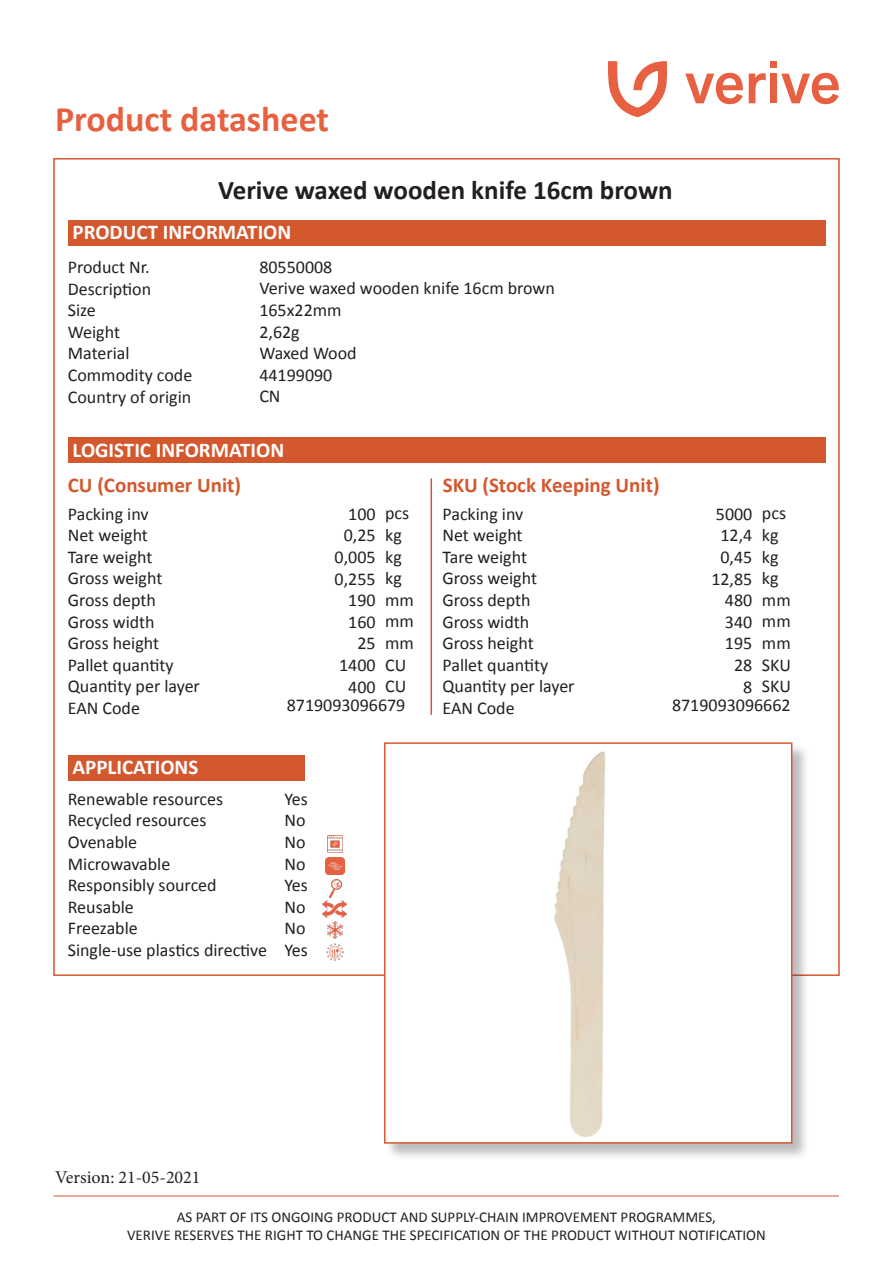
<style>
.page{position:relative;width:893px;height:1263px;background:#fff}
.page>*{position:absolute;margin:0;border:0;box-sizing:border-box;transform-origin:0 0}
.t1{font:700 36px "Calibri";color:#e76040}
.t2{font:700 27px "Calibri";color:#231f20}
.t3{font:700 21px "Calibri";color:#fff}
.t4{font:700 21px "Calibri";color:#d4582e}
.t5{font:18px/21.6px "Calibri";color:#231f20}
.t6{font:18px "Minion Pro";color:#231f20}
.t7{font:15px/18px "Calibri";color:#231f20;text-align:center}
</style>
<div class="page">
<div style="left:68px;top:220px;width:758px;height:26px;background:#d4582e"></div>
<div style="left:68px;top:438px;width:758px;height:25px;background:#d4582e"></div>
<div style="left:68px;top:755px;width:237px;height:26px;background:#d4582e"></div>
<svg style="left:608px;top:61px;width:59px;height:56px"></svg>
<svg style="left:685px;top:73px;width:58px;height:31px"></svg>
<svg style="left:749px;top:73px;width:17px;height:30px"></svg>
<div style="left:770px;top:61px;width:7px;height:7px;background:#e76041"></div>
<div style="left:770px;top:74px;width:7px;height:29px;background:#e76041"></div>
<svg style="left:781px;top:73px;width:58px;height:31px"></svg>
<hr style="left:431px;top:478px;width:1px;height:237px;background:#d4582e">
<hr style="left:53px;top:1195px;width:786px;height:1px;background:#d4582e">
<img style="left:327px;top:836px;width:15px;height:17px">
<img style="left:325px;top:858px;width:20px;height:17px">
<img style="left:330px;top:879px;width:12px;height:18px">
<img style="left:323px;top:900px;width:24px;height:17px">
<img style="left:327px;top:922px;width:16px;height:17px">
<img style="left:326px;top:943px;width:17px;height:17px">
<div style="left:385px;top:743px;width:425px;height:418px;background:#231f20;opacity:.3"></div>
<div style="left:385px;top:743px;width:407px;height:400px;background:#fff"></div>
<img style="left:554px;top:751px;width:51px;height:386px">
<div style="left:384px;top:742px;width:408px;height:402px;border:2px solid #d4582e"></div>
<h1 class="t1" style="left:55px;top:96px;width:276px">Product datasheet</h1>
<h2 class="t2" style="left:218px;top:172px;width:456px">Verive waxed wooden knife 16cm brown</h2>
<p class="t3" style="left:73px;top:219px;width:220px">PRODUCT INFORMATION</p>
<p class="t5" style="left:68px;top:256px;width:126px">Product Nr.<br>Description<br>Size<br>Weight<br>Material<br>Commodity code<br>Country of origin</p>
<p class="t5" style="left:259px;top:256px;width:297px">80550008<br>Verive waxed wooden knife 16cm brown<br>165x22mm<br>2,62g<br>Waxed Wood<br>44199090<br>CN</p>
<p class="t3" style="left:73px;top:436px;width:213px">LOGISTIC INFORMATION</p>
<p class="t4" style="left:68px;top:472px;width:175px">CU (Consumer Unit)</p>
<p class="t4" style="left:443px;top:472px;width:218px">SKU (Stock Keeping Unit)</p>
<p class="t5" style="left:68px;top:503px;width:134px">Packing inv<br>Net weight<br>Tare weight<br>Gross weight<br>Gross depth<br>Gross width<br>Gross height<br>Pallet quantity<br>Quantity per layer<br>EAN Code</p>
<p class="t5" style="left:442px;top:503px;width:134px">Packing inv<br>Net weight<br>Tare weight<br>Gross weight<br>Gross depth<br>Gross width<br>Gross height<br>Pallet quantity<br>Quantity per layer<br>EAN Code</p>
<p class="t5" style="left:335px;top:503px;width:43px;text-align:right">100<br>0,25<br>0,005<br>0,255<br>190<br>160<br>25<br>1400<br>400</p>
<p class="t5" style="left:711px;top:503px;width:43px;text-align:right">5000<br>12,4<br>0,45<br>12,85<br>480<br>340<br>195<br>28<br>8</p>
<p class="t5" style="left:287px;top:694px;width:120px">8719093096679</p>
<p class="t5" style="left:672px;top:694px;width:120px">8719093096662</p>
<p class="t5" style="left:385px;top:503px;width:30px">pcs kg kg kg mm mm mm<br>CU<br>CU</p>
<p class="t5" style="left:762px;top:503px;width:30px">pcs kg kg kg mm mm mm<br>SKU<br>SKU</p>
<p class="t3" style="left:73px;top:754px;width:127px">APPLICATIONS</p>
<p class="t5" style="left:68px;top:788px;width:201px">Renewable resources<br>Recycled resources<br>Ovenable<br>Microwavable<br>Responsibly sourced<br>Reusable<br>Freezable<br>Single-use plastics directive</p>
<p class="t5" style="left:284px;top:788px;width:25px">Yes<br>No<br>No<br>No<br>Yes<br>No<br>No<br>Yes</p>
<p class="t6" style="left:55px;top:1165px;width:147px">Version: 21-05-2021</p>
<p class="t7" style="left:127px;top:1208px;width:640px">AS PART OF ITS ONGOING PRODUCT AND SUPPLY-CHAIN IMPROVEMENT PROGRAMMES,<br>VERIVE RESERVES THE RIGHT TO CHANGE THE SPECIFICATION OF THE PRODUCT WITHOUT NOTIFICATION</p>
</div>
